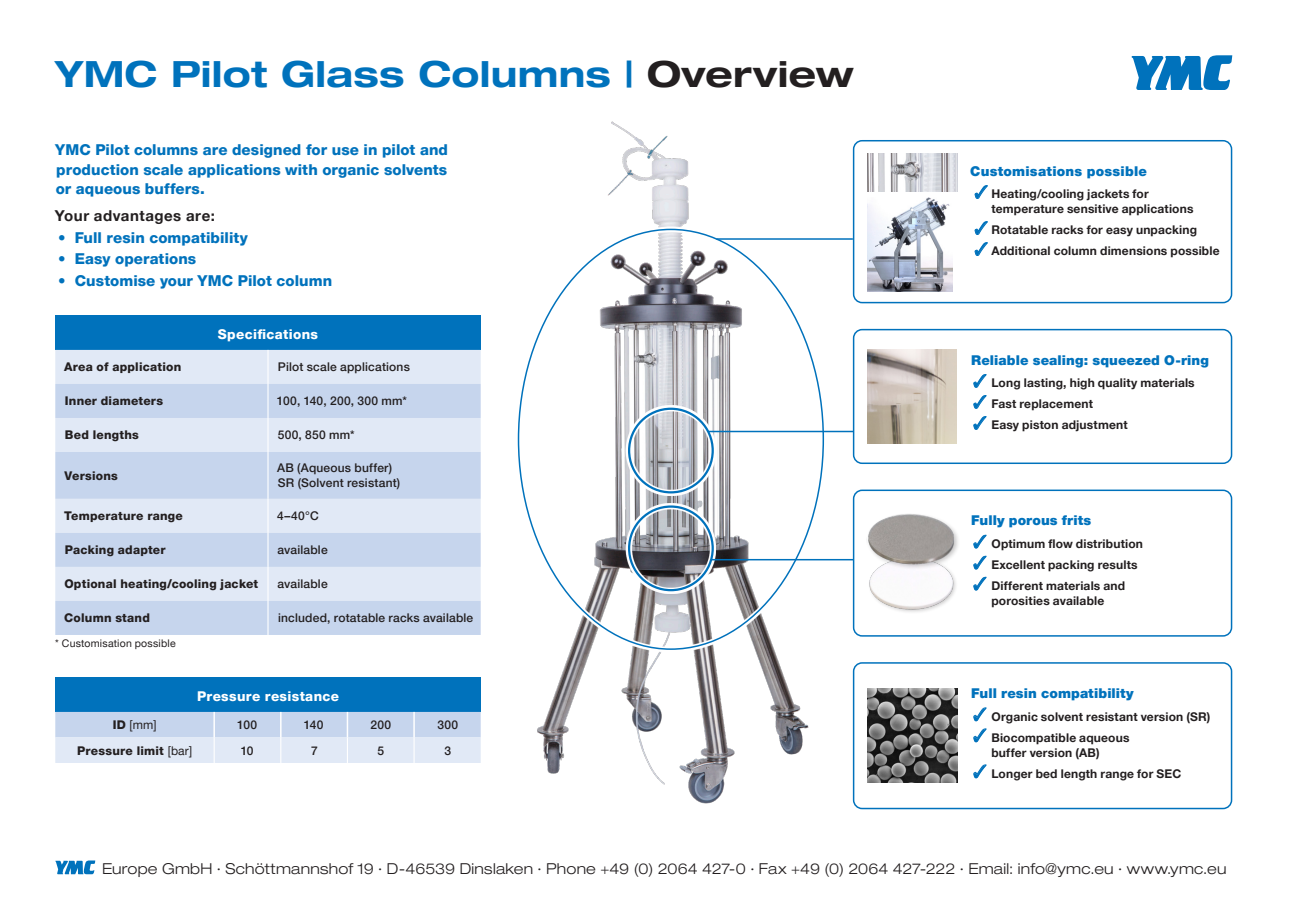
<style>
.page{position:relative;width:1289px;height:919px;background:#fff}
.page>*{position:absolute;margin:0;border:0;box-sizing:border-box;transform-origin:0 0}
.t1{font:700 expanded 36px "Helvetica Neue LT Pro";letter-spacing:.01em;color:#0072bc}
.t2{font:800 15px/19.5px "Helvetica Neue LT Pro";letter-spacing:.005em;color:#0072bc;text-align:justify}
.t3{font:300 expanded 15px "Helvetica Neue LT Pro";letter-spacing:.01em;color:#231f20}
.t4{font:700 15px "Helvetica Neue LT Pro";letter-spacing:.035em;color:#231f20}
.t5{font:900 13.5px "Helvetica Neue LT Pro";letter-spacing:.01em;color:#0072bc}
.t6{font:800 13.5px "Helvetica Neue LT Pro";letter-spacing:.025em;color:#fff}
.t7{font:700 12px/15px "Helvetica Neue LT Pro";letter-spacing:.015em;color:#231f20}
.t8{font:500 12px/15px "Helvetica Neue LT Pro";letter-spacing:.015em;color:#231f20}
.t9{font:800 12px "Helvetica Neue LT Pro";letter-spacing:.02em;color:#231f20}
.t10{font:12px "Helvetica Neue LT Pro";color:#231f20}
.t11{font:10.5px "Helvetica Neue LT Pro";letter-spacing:.02em;color:#231f20}
.s1{color:#231f20}
.s2{font-weight:800}
.s3{font-weight:400}
.s4{color:#0072bc}
</style>
<div class="page">
<img style="left:537px;top:121px;width:272px;height:683px">
<svg style="left:55px;top:860px;width:40px;height:14px"></svg>
<svg style="left:1131px;top:55px;width:101px;height:35px"></svg>
<div style="left:852px;top:140px;width:380px;height:163px;border:2px solid #0072bc;border-radius:9px"></div>
<div style="left:852px;top:489px;width:380px;height:147px;border:2px solid #0072bc;border-radius:9px"></div>
<div style="left:852px;top:329px;width:380px;height:135px;border:2px solid #0072bc;border-radius:9px"></div>
<div style="left:852px;top:662px;width:380px;height:147px;border:2px solid #0072bc;border-radius:9px"></div>
<div style="left:867px;top:555px;width:90px;height:58px;background:#231f20;opacity:.25"></div>
<img style="left:868px;top:574px;width:85px;height:38px">
<img style="left:867px;top:514px;width:90px;height:60px">
<img style="left:867px;top:153px;width:90px;height:39px">
<img style="left:867px;top:197px;width:85px;height:95px">
<img style="left:867px;top:688px;width:90px;height:94px">
<img style="left:867px;top:349px;width:89px;height:94px">
<svg style="left:517px;top:226px;width:309px;height:426px"></svg>
<hr style="left:716px;top:238px;width:136px;height:2px;background:#0072bc">
<div style="left:55px;top:316px;width:425px;height:34px;background:#0072bc"></div>
<div style="left:55px;top:350px;width:425px;height:34px;background:#e1e9f6"></div>
<svg style="left:55px;top:384px;width:425px;height:251px;fill:#c6d5ed"></svg>
<hr style="left:267px;top:350px;width:1px;height:34px;background:#fff">
<hr style="left:267px;top:384px;width:1px;height:34px;background:#fff">
<hr style="left:267px;top:418px;width:1px;height:34px;background:#fff">
<hr style="left:267px;top:452px;width:1px;height:47px;background:#fff">
<hr style="left:267px;top:499px;width:1px;height:34px;background:#fff">
<hr style="left:267px;top:533px;width:1px;height:34px;background:#fff">
<hr style="left:267px;top:567px;width:1px;height:34px;background:#fff">
<hr style="left:267px;top:601px;width:1px;height:34px;background:#fff">
<div style="left:55px;top:677px;width:425px;height:34px;background:#0072bc"></div>
<svg style="left:55px;top:711px;width:425px;height:52px"></svg>
<svg style="left:626px;top:405px;width:90px;height:90px"></svg>
<div style="left:628px;top:407px;width:85px;height:86px;border:2px solid #0072bc;border-radius:50%"></div>
<svg style="left:626px;top:503px;width:90px;height:90px"></svg>
<div style="left:628px;top:505px;width:85px;height:86px;border:2px solid #0072bc;border-radius:50%"></div>
<hr style="left:708px;top:430px;width:145px;height:2px;background:#0072bc">
<hr style="left:711px;top:559px;width:142px;height:1px;background:#0072bc">
<h1 class="t1" style="left:55px;top:51px;width:800px">YMC Pilot Glass Columns | <span class="s1">Overview</span></h1>
<p class="t2" style="left:55px;top:140px;width:394px">YMC Pilot columns are designed for use in pilot and production scale applications with organic solvents or aqueous buffers.</p>
<p class="t4" style="left:55px;top:206px;width:161px">Your advantages are:</p>
<p class="t2" style="left:58px;top:228px;width:191px">• Full resin compatibility</p>
<p class="t2" style="left:58px;top:249px;width:140px">• Easy operations</p>
<p class="t2" style="left:58px;top:271px;width:275px">• Customise your YMC Pilot column</p>
<p class="t6" style="left:218px;top:326px;width:102px">Specifications</p>
<p class="t9" style="left:64px;top:360px;width:119px">Area of application</p>
<p class="t8" style="left:278px;top:359px;width:133px">Pilot scale applications</p>
<p class="t9" style="left:65px;top:394px;width:100px">Inner diameters</p>
<p class="t8" style="left:277px;top:393px;width:132px">100, 140, 200, 300 mm*</p>
<p class="t9" style="left:65px;top:428px;width:76px">Bed lengths</p>
<p class="t8" style="left:278px;top:427px;width:78px">500, 850 mm*</p>
<p class="t9" style="left:64px;top:468px;width:55px">Versions</p>
<p class="t8" style="left:277px;top:460px;width:124px">AB (Aqueous buffer)<br>SR (Solvent resistant)</p>
<p class="t9" style="left:64px;top:508px;width:120px">Temperature range</p>
<p class="t8" style="left:277px;top:508px;width:43px">4–40°C</p>
<p class="t9" style="left:65px;top:542px;width:102px">Packing adapter</p>
<p class="t8" style="left:277px;top:542px;width:52px">available</p>
<p class="t9" style="left:64px;top:576px;width:195px">Optional heating/cooling jacket</p>
<p class="t8" style="left:277px;top:576px;width:52px">available</p>
<p class="t9" style="left:64px;top:610px;width:87px">Column stand</p>
<p class="t8" style="left:278px;top:610px;width:197px">included, rotatable racks available</p>
<p class="t11" style="left:55px;top:636px;width:122px">* Customisation possible</p>
<p class="t6" style="left:197px;top:688px;width:143px">Pressure resistance</p>
<p class="t10" style="left:113px;top:717px;width:45px"><span class="s2">ID</span> [mm]</p>
<p class="t8" style="left:237px;top:717px;width:21px">100</p>
<p class="t8" style="left:304px;top:717px;width:21px">140</p>
<p class="t8" style="left:370px;top:717px;width:22px">200</p>
<p class="t8" style="left:437px;top:717px;width:22px">300</p>
<p class="t9" style="left:77px;top:743px;width:116px">Pressure limit <span class="s3">[bar]</span></p>
<p class="t8" style="left:241px;top:742px;width:14px">10</p>
<p class="t8" style="left:311px;top:742px;width:8px">7</p>
<p class="t8" style="left:377px;top:742px;width:8px">5</p>
<p class="t8" style="left:444px;top:742px;width:8px">3</p>
<p class="t5" style="left:970px;top:163px;width:178px">Customisations possible</p>
<p class="t7" style="left:991px;top:186px;width:203px;text-indent:-17px"><span class="s4">✓</span> Heating/cooling jackets for temperature sensitive applications</p>
<p class="t7" style="left:974px;top:222px;width:224px"><span class="s4">✓</span> Rotatable racks for easy unpacking</p>
<p class="t7" style="left:974px;top:243px;width:247px"><span class="s4">✓</span> Additional column dimensions possible</p>
<p class="t5" style="left:971px;top:352px;width:239px">Reliable sealing: squeezed O-ring</p>
<p class="t7" style="left:973px;top:375px;width:223px"><span class="s4">✓</span> Long lasting, high quality materials</p>
<p class="t7" style="left:973px;top:396px;width:121px"><span class="s4">✓</span> Fast replacement</p>
<p class="t7" style="left:973px;top:417px;width:156px"><span class="s4">✓</span> Easy piston adjustment</p>
<p class="t5" style="left:971px;top:512px;width:122px">Fully porous frits</p>
<p class="t7" style="left:973px;top:536px;width:171px"><span class="s4">✓</span> Optimum flow distribution</p>
<p class="t7" style="left:973px;top:557px;width:166px"><span class="s4">✓</span> Excellent packing results</p>
<p class="t7" style="left:973px;top:578px;width:153px;text-align:center"><span class="s4">✓</span> Different materials and porosities available</p>
<p class="t5" style="left:971px;top:685px;width:164px">Full resin compatibility</p>
<p class="t7" style="left:973px;top:708px;width:239px"><span class="s4">✓</span> Organic solvent resistant version (SR)</p>
<p class="t7" style="left:991px;top:729px;width:139px;text-indent:-18px"><span class="s4">✓</span> Biocompatible aqueous buffer version (AB)</p>
<p class="t7" style="left:973px;top:765px;width:210px"><span class="s4">✓</span> Longer bed length range for SEC</p>
<p class="t3" style="left:102px;top:859px;width:1125px">Europe GmbH · Schöttmannshof 19 · D-46539 Dinslaken · Phone +49 (0) 2064 427-0 · Fax +49 (0) 2064 427-222 · Email: info@ymc.eu · www.ymc.eu</p>
</div>
